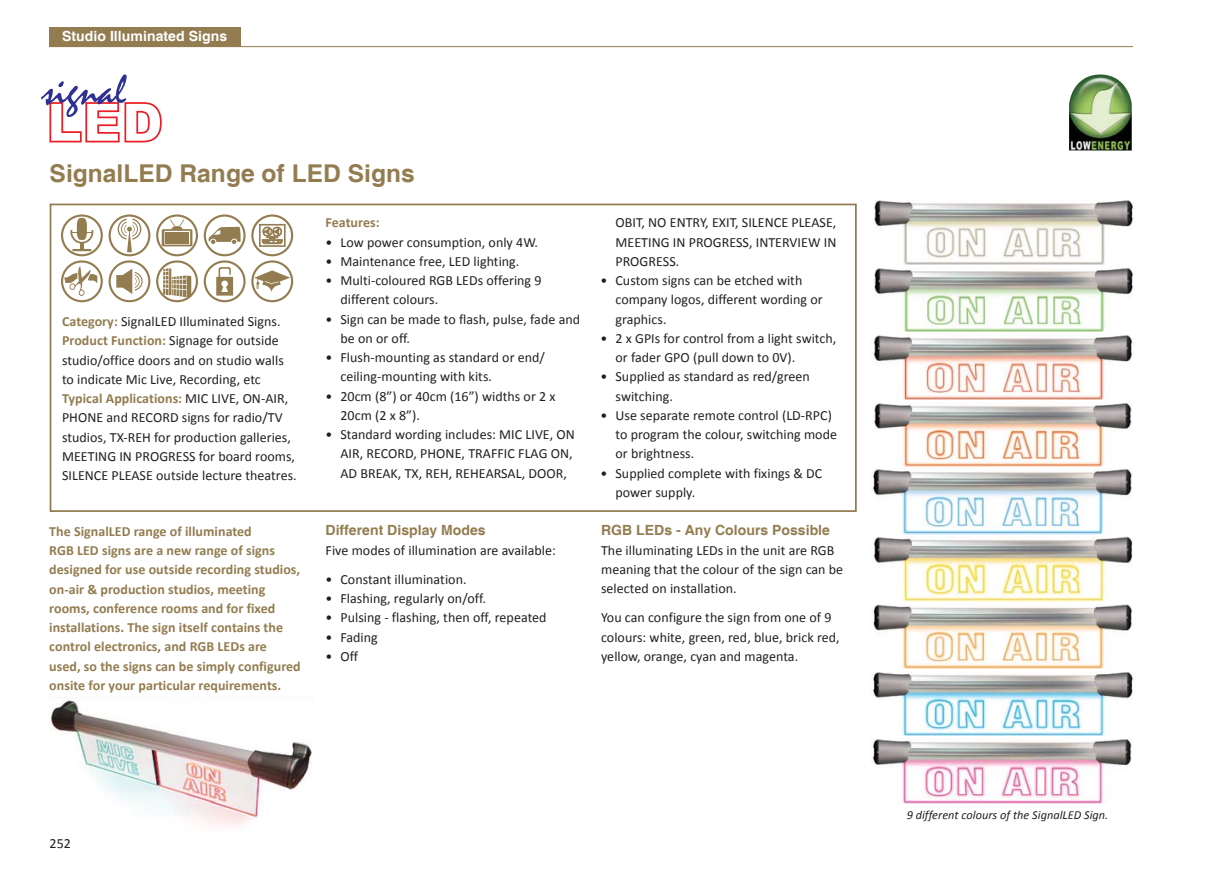
<style>
.page{position:relative;width:1231px;height:869px;background:#fff}
.page>*{position:absolute;margin:0;border:0;box-sizing:border-box;transform-origin:0 0}
.t1{font:700 24.5px "Helvetica";color:#937c50}
.t2{font:14px/19.2px "Calibri";letter-spacing:.005em;color:#231f20}
.t3{font:700 14px/19.2px "Calibri";letter-spacing:.005em;color:#937c50}
.t4{font:700 14px "Helvetica";color:#937c50}
.t5{font:700 14px "Helvetica";letter-spacing:.005em;color:#fff}
.t6{font:italic 12.25px "Calibri";letter-spacing:.005em;color:#231f20}
.s1{font-weight:700;color:#937c50}
</style>
<div class="page">
<div style="left:50px;top:28px;width:191px;height:19px;background:#937c50"></div>
<hr style="left:50px;top:46px;width:1082px;height:1px;background:#937c50">
<img style="left:50px;top:697px;width:262px;height:130px">
<img style="left:874px;top:403px;width:258px;height:63px">
<img style="left:871px;top:469px;width:261px;height:65px">
<img style="left:874px;top:200px;width:259px;height:65px">
<img style="left:873px;top:536px;width:260px;height:65px">
<img style="left:874px;top:268px;width:259px;height:63px">
<img style="left:873px;top:604px;width:259px;height:64px">
<img style="left:873px;top:335px;width:260px;height:64px">
<img style="left:873px;top:672px;width:260px;height:63px">
<img style="left:871px;top:739px;width:261px;height:63px">
<svg style="left:41px;top:74px;width:121px;height:69px"></svg>
<img style="left:1069px;top:74px;width:62px;height:76px">
<div style="left:50px;top:203px;width:806px;height:308px;border:2px solid #937c50"></div>
<div style="left:61px;top:214px;width:42px;height:42px;border:2px solid #937c50;border-radius:50%"></div>
<svg style="left:70px;top:218px;width:23px;height:33px"></svg>
<div style="left:109px;top:214px;width:41px;height:42px;border:2px solid #937c50;border-radius:50%"></div>
<svg style="left:118px;top:218px;width:23px;height:34px"></svg>
<div style="left:156px;top:214px;width:42px;height:42px;border:2px solid #937c50;border-radius:50%"></div>
<svg style="left:162px;top:219px;width:30px;height:27px"></svg>
<div style="left:166px;top:232px;width:23px;height:11px;background:#937c50"></div>
<svg style="left:208px;top:227px;width:33px;height:17px"></svg>
<div style="left:204px;top:214px;width:41px;height:42px;border:2px solid #937c50;border-radius:50%"></div>
<div style="left:251px;top:214px;width:42px;height:42px;border:2px solid #937c50;border-radius:50%"></div>
<svg style="left:262px;top:227px;width:20px;height:17px"></svg>
<div style="left:259px;top:224px;width:26px;height:23px;border:2px solid #937c50"></div>
<div style="left:61px;top:260px;width:42px;height:42px;border:2px solid #937c50;border-radius:50%"></div>
<svg style="left:64px;top:266px;width:35px;height:30px"></svg>
<div style="left:109px;top:260px;width:41px;height:42px;border:2px solid #937c50;border-radius:50%"></div>
<svg style="left:116px;top:268px;width:27px;height:26px"></svg>
<div style="left:156px;top:260px;width:42px;height:42px;border:2px solid #937c50;border-radius:50%"></div>
<svg style="left:162px;top:268px;width:29px;height:29px"></svg>
<hr style="left:169px;top:268px;width:2px;height:27px;background:#937c50">
<div style="left:204px;top:260px;width:41px;height:42px;border:2px solid #937c50;border-radius:50%"></div>
<svg style="left:216px;top:267px;width:17px;height:28px"></svg>
<div style="left:251px;top:260px;width:42px;height:42px;border:2px solid #937c50;border-radius:50%"></div>
<svg style="left:254px;top:270px;width:36px;height:22px"></svg>
<p class="t5" style="left:62px;top:28px;width:167px">Studio Illuminated Signs</p>
<h1 class="t1" style="left:50px;top:159px;width:366px">SignalLED Range of LED Signs</h1>
<p class="t2" style="left:62px;top:313px;width:236px"><span class="s1">Category:</span> SignalLED Illuminated Signs.<br><span class="s1">Product Function:</span> Signage for outside studio/office doors and on studio walls to indicate Mic Live, Recording, etc <span class="s1">Typical Applications:</span> MIC LIVE, ON-AIR, PHONE and RECORD signs for radio/TV studios, TX-REH for production galleries, MEETING IN PROGRESS for board rooms, SILENCE PLEASE outside lecture theatres.</p>
<p class="t3" style="left:325px;top:214px;width:56px">Features:</p>
<p class="t2" style="left:325px;top:233px;width:214px">• Low power consumption, only 4W.</p>
<p class="t2" style="left:325px;top:252px;width:195px">• Maintenance free, LED lighting.</p>
<p class="t2" style="left:340px;top:272px;width:203px;text-indent:-15px">• Multi-coloured RGB LEDs offering 9 different colours.</p>
<p class="t2" style="left:340px;top:310px;width:241px;text-indent:-15px">• Sign can be made to flash, pulse, fade and be on or off.</p>
<p class="t2" style="left:340px;top:349px;width:206px;text-indent:-15px">• Flush-mounting as standard or end/ ceiling-mounting with kits.</p>
<p class="t2" style="left:340px;top:387px;width:217px;text-indent:-15px">• 20cm (8”) or 40cm (16”) widths or 2 x<br>20cm (2 x 8”).</p>
<p class="t2" style="left:340px;top:426px;width:236px;text-indent:-15px">• Standard wording includes: MIC LIVE, ON<br>AIR, RECORD, PHONE, TRAFFIC FLAG ON,<br>AD BREAK, TX, REH, REHEARSAL, DOOR,</p>
<p class="t3" style="left:49px;top:522px;width:253px">The SignalLED range of illuminated<br>RGB LED signs are a new range of signs designed for use outside recording studios, on-air &amp; production studios, meeting rooms, conference rooms and for fixed installations. The sign itself contains the control electronics, and RGB LEDs are used, so the signs can be simply configured onsite for your particular requirements.</p>
<p class="t4" style="left:325px;top:522px;width:162px">Different Display Modes</p>
<p class="t2" style="left:325px;top:541px;width:232px">Five modes of illumination are available:</p>
<p class="t2" style="left:325px;top:570px;width:142px">• Constant illumination.</p>
<p class="t2" style="left:325px;top:589px;width:162px">• Flashing, regularly on/off.</p>
<p class="t2" style="left:325px;top:609px;width:222px">• Pulsing - flashing, then off, repeated</p>
<p class="t2" style="left:325px;top:628px;width:54px">• Fading</p>
<p class="t2" style="left:325px;top:647px;width:34px">• Off</p>
<p class="t2" style="left:615px;top:214px;width:222px;text-align:justify">OBIT, NO ENTRY, EXIT, SILENCE PLEASE, MEETING IN PROGRESS, INTERVIEW IN PROGRESS.</p>
<p class="t2" style="left:615px;top:272px;width:209px;text-indent:-15px">• Custom signs can be etched with company logos, different wording or graphics.</p>
<p class="t2" style="left:615px;top:329px;width:222px;text-indent:-15px">• 2 x GPIs for control from a light switch, or fader GPO (pull down to 0V).</p>
<p class="t2" style="left:615px;top:368px;width:196px;text-indent:-15px">• Supplied as standard as red/green switching.</p>
<p class="t2" style="left:615px;top:406px;width:223px;text-indent:-15px">• Use separate remote control (LD-RPC) to program the colour, switching mode or brightness.</p>
<p class="t2" style="left:615px;top:464px;width:208px;text-indent:-15px">• Supplied complete with fixings &amp; DC power supply.</p>
<p class="t4" style="left:601px;top:522px;width:230px">RGB LEDs - Any Colours Possible</p>
<p class="t2" style="left:601px;top:541px;width:244px">The illuminating LEDs in the unit are RGB meaning that the colour of the sign can be selected on installation.</p>
<p class="t2" style="left:601px;top:609px;width:240px">You can configure the sign from one of 9 colours: white, green, red, blue, brick red, yellow, orange, cyan and magenta.</p>
<p class="t2" style="left:50px;top:834px;width:23px">252</p>
<p class="t6" style="left:906px;top:809px;width:203px">9 different colours of the SignalLED Sign.</p>
</div>
